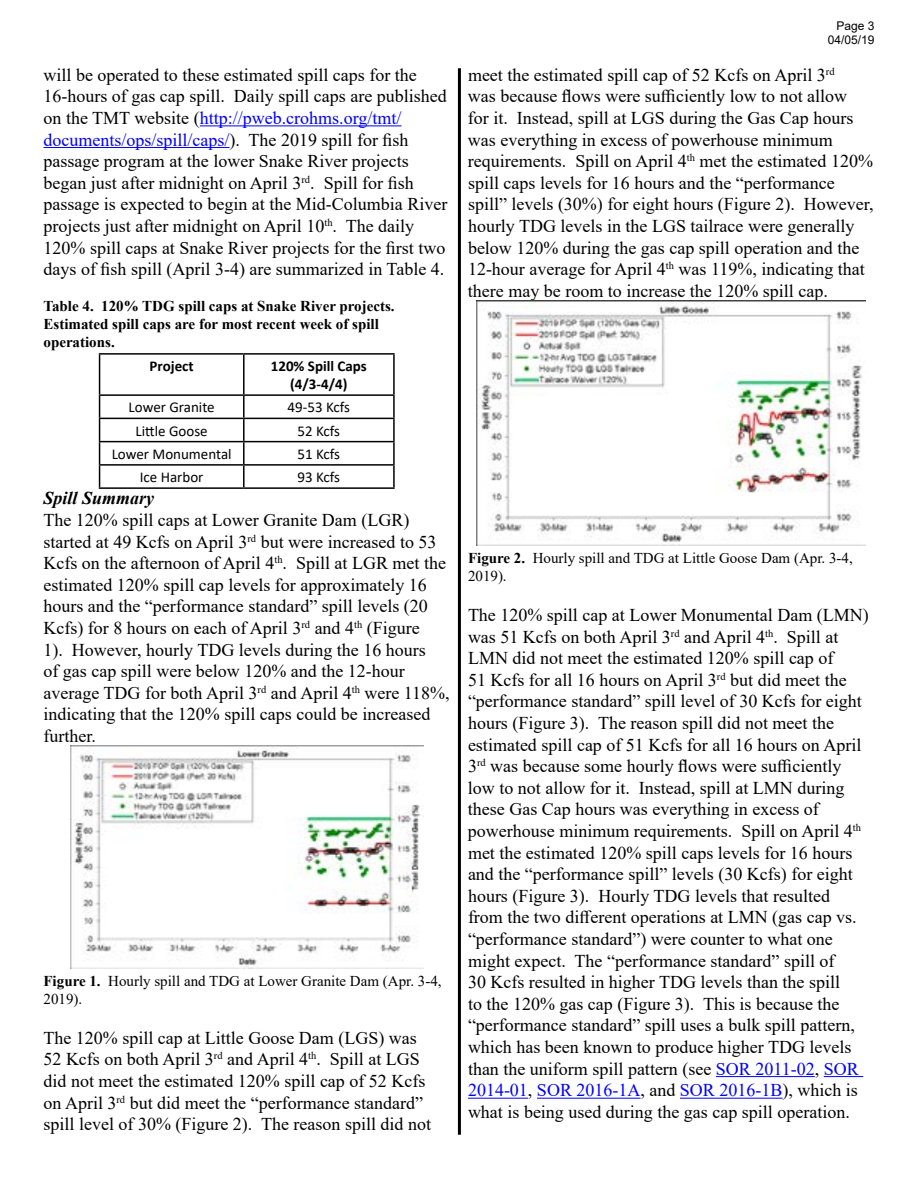
<style>
.page{position:relative;width:918px;height:1188px;background:#fff}
.page>*{position:absolute;margin:0;border:0;box-sizing:border-box;transform-origin:0 0}
.t1{font:18px/21.6px "Times New Roman";color:#000}
.t2{font:italic 700 18px "Times New Roman";color:#000}
.t3{font:15px/18px "Times New Roman";color:#000}
.t4{font:700 15px/18px "Times New Roman";color:#000}
.t5{font:15px "Calibri";color:#000}
.t6{font:700 15px/18px "Calibri";color:#000;text-align:center}
.t7{font:12px/14.4px "Arial";color:#000;text-align:right}
.s1{color:#00f}
.s2{font-weight:700}
</style>
<div class="page">
<hr style="left:458px;top:68px;width:3px;height:1067px;background:#000">
<hr style="left:200px;top:125px;width:201px;height:1px;background:#00f">
<hr style="left:44px;top:147px;width:185px;height:1px;background:#00f">
<hr style="left:99px;top:353px;width:145px;height:2px;background:#000">
<hr style="left:99px;top:355px;width:1px;height:39px;background:#000">
<hr style="left:244px;top:353px;width:151px;height:2px;background:#000">
<hr style="left:243px;top:355px;width:2px;height:39px;background:#000">
<hr style="left:393px;top:355px;width:2px;height:39px;background:#000">
<hr style="left:99px;top:394px;width:145px;height:2px;background:#000">
<hr style="left:244px;top:394px;width:151px;height:2px;background:#000">
<hr style="left:243px;top:396px;width:2px;height:22px;background:#000">
<hr style="left:393px;top:396px;width:2px;height:22px;background:#000">
<hr style="left:99px;top:418px;width:145px;height:1px;background:#000">
<hr style="left:244px;top:418px;width:151px;height:1px;background:#000">
<hr style="left:243px;top:419px;width:2px;height:22px;background:#000">
<hr style="left:393px;top:419px;width:2px;height:22px;background:#000">
<hr style="left:99px;top:441px;width:145px;height:1px;background:#000">
<hr style="left:244px;top:441px;width:151px;height:1px;background:#000">
<hr style="left:243px;top:442px;width:2px;height:22px;background:#000">
<hr style="left:393px;top:442px;width:2px;height:22px;background:#000">
<hr style="left:99px;top:464px;width:145px;height:2px;background:#000">
<svg style="left:99px;top:396px;width:1px;height:91px"></svg>
<hr style="left:244px;top:464px;width:151px;height:2px;background:#000">
<hr style="left:243px;top:466px;width:2px;height:21px;background:#000">
<hr style="left:393px;top:466px;width:2px;height:21px;background:#000">
<hr style="left:99px;top:487px;width:145px;height:2px;background:#000">
<hr style="left:244px;top:487px;width:151px;height:2px;background:#000">
<img style="left:70px;top:746px;width:353px;height:222px">
<hr style="left:716px;top:1076px;width:99px;height:1px;background:#00f">
<hr style="left:824px;top:1076px;width:39px;height:1px;background:#00f">
<hr style="left:468px;top:1098px;width:60px;height:1px;background:#00f">
<hr style="left:537px;top:1098px;width:104px;height:1px;background:#00f">
<hr style="left:680px;top:1098px;width:103px;height:1px;background:#00f">
<img style="left:477px;top:300px;width:389px;height:245px">
<p class="t1" style="left:43px;top:63px;width:405px">will be operated to these estimated spill caps for the 16-hours of gas cap spill. Daily spill caps are published on the TMT website (<span class="s1">http://pweb.crohms.org/tmt/ documents/ops/spill/caps/</span>). The 2019 spill for fish passage program at the lower Snake River projects began just after midnight on April 3<sup>rd</sup>. Spill for fish passage is expected to begin at the Mid-Columbia River projects just after midnight on April 10<sup>th</sup>. The daily 120% spill caps at Snake River projects for the first two days of fish spill (April 3-4) are summarized in Table 4.</p>
<p class="t4" style="left:44px;top:297px;width:353px">Table 4. 120% TDG spill caps at Snake River projects.<br>Estimated spill caps are for most recent week of spill operations.</p>
<p class="t6" style="left:150px;top:357px;width:46px">Project</p>
<p class="t6" style="left:271px;top:357px;width:98px">120% Spill Caps (4/3-4/4)</p>
<p class="t5" style="left:129px;top:397px;width:88px">Lower Granite</p>
<p class="t5" style="left:288px;top:397px;width:64px">49-53 Kcfs</p>
<p class="t5" style="left:136px;top:420px;width:74px">Little Goose</p>
<p class="t5" style="left:298px;top:420px;width:44px">52 Kcfs</p>
<p class="t5" style="left:112px;top:443px;width:121px">Lower Monumental</p>
<p class="t5" style="left:298px;top:443px;width:44px">51 Kcfs</p>
<p class="t5" style="left:140px;top:467px;width:65px">Ice Harbor</p>
<p class="t5" style="left:298px;top:467px;width:44px">93 Kcfs</p>
<p class="t2" style="left:44px;top:486px;width:112px">Spill Summary</p>
<p class="t1" style="left:43px;top:509px;width:408px">The 120% spill caps at Lower Granite Dam (LGR) started at 49 Kcfs on April 3<sup>rd</sup> but were increased to 53<br>Kcfs on the afternoon of April 4<sup>th</sup>. Spill at LGR met the estimated 120% spill cap levels for approximately 16 hours and the “performance standard” spill levels (20<br>Kcfs) for 8 hours on each of April 3<sup>rd</sup> and 4<sup>th</sup> (Figure<br>1). However, hourly TDG levels during the 16 hours<br>of gas cap spill were below 120% and the 12-hour average TDG for both April 3<sup>rd</sup> and April 4<sup>th</sup> were 118%, indicating that the 120% spill caps could be increased further.</p>
<p class="t3" style="left:44px;top:972px;width:400px"><span class="s2">Figure 1.</span> Hourly spill and TDG at Lower Granite Dam (Apr. 3-4,<br>2019).</p>
<p class="t1" style="left:44px;top:1026px;width:389px">The 120% spill cap at Little Goose Dam (LGS) was 52 Kcfs on both April 3<sup>rd</sup> and April 4<sup>th</sup>. Spill at LGS did not meet the estimated 120% spill cap of 52 Kcfs on April 3<sup>rd</sup> but did meet the “performance standard” spill level of 30% (Figure 2). The reason spill did not</p>
<p class="t7" style="left:828px;top:18px;width:48px">Page 3<br>04/05/19</p>
<p class="t1" style="left:468px;top:63px;width:407px">meet the estimated spill cap of 52 Kcfs on April 3<sup>rd<br></sup>was because flows were sufficiently low to not allow<br>for it. Instead, spill at LGS during the Gas Cap hours was everything in excess of powerhouse minimum requirements. Spill on April 4<sup>th</sup> met the estimated 120% spill caps levels for 16 hours and the “performance spill” levels (30%) for eight hours (Figure 2). However, hourly TDG levels in the LGS tailrace were generally below 120% during the gas cap spill operation and the 12-hour average for April 4<sup>th</sup> was 119%, indicating that there may be room to increase the 120% spill cap.</p>
<p class="t3" style="left:468px;top:549px;width:386px"><span class="s2">Figure 2.</span> Hourly spill and TDG at Little Goose Dam (Apr. 3-4,<br>2019).</p>
<p class="t1" style="left:468px;top:604px;width:402px">The 120% spill cap at Lower Monumental Dam (LMN) was 51 Kcfs on both April 3<sup>rd</sup> and April 4<sup>th</sup>. Spill at LMN did not meet the estimated 120% spill cap of<br>51 Kcfs for all 16 hours on April 3<sup>rd</sup> but did meet the “performance standard” spill level of 30 Kcfs for eight hours (Figure 3). The reason spill did not meet the estimated spill cap of 51 Kcfs for all 16 hours on April 3<sup>rd</sup> was because some hourly flows were sufficiently low to not allow for it. Instead, spill at LMN during these Gas Cap hours was everything in excess of powerhouse minimum requirements. Spill on April 4<sup>th </sup>met the estimated 120% spill caps levels for 16 hours and the “performance spill” levels (30 Kcfs) for eight hours (Figure 3). Hourly TDG levels that resulted from the two different operations at LMN (gas cap vs. “performance standard”) were counter to what one might expect. The “performance standard” spill of<br>30 Kcfs resulted in higher TDG levels than the spill<br>to the 120% gas cap (Figure 3). This is because the “performance standard” spill uses a bulk spill pattern, which has been known to produce higher TDG levels than the uniform spill pattern (see <span class="s1">SOR 2011-02</span>, <span class="s1">SOR 2014-01</span>, <span class="s1">SOR 2016-1A</span>, and <span class="s1">SOR 2016-1B</span>), which is what is being used during the gas cap spill operation.</p>
</div>
